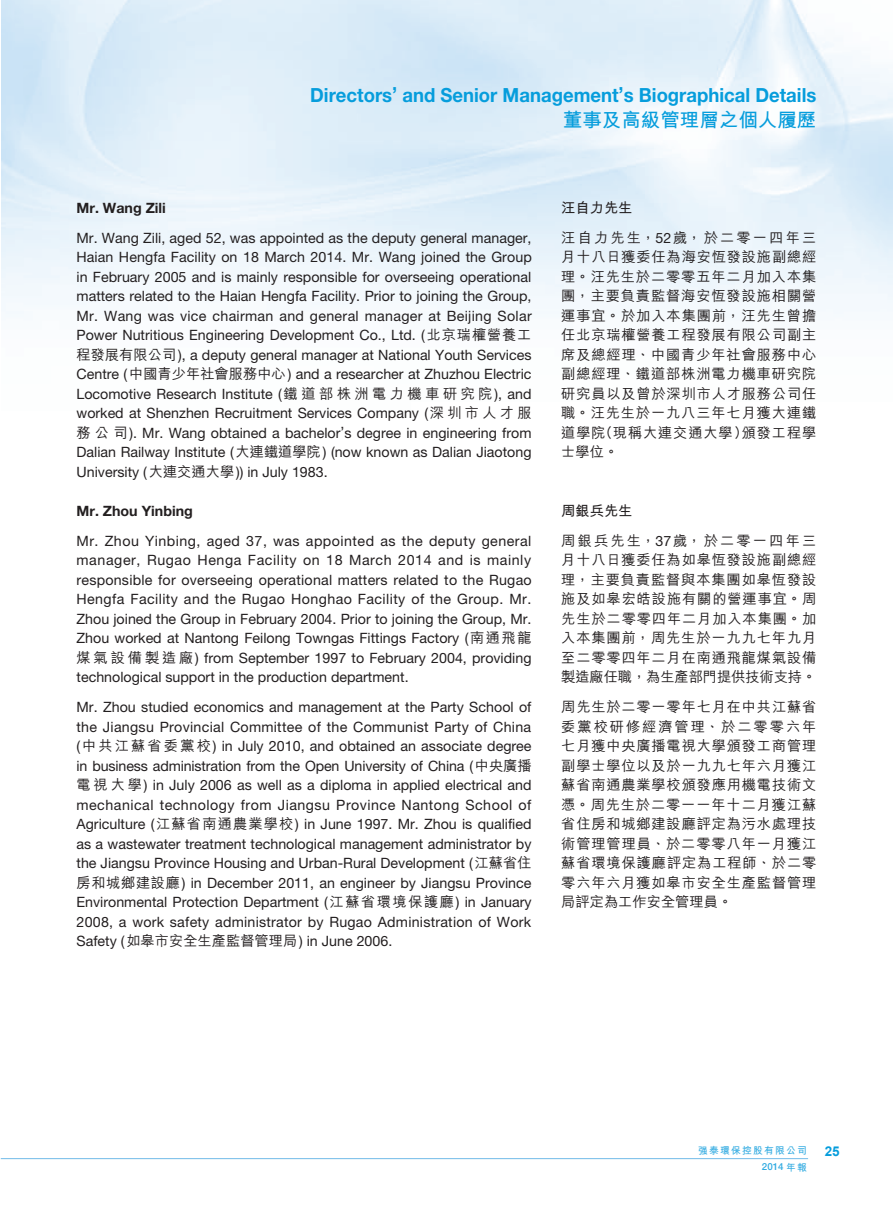
<style>
.page{position:relative;width:893px;height:1212px;background:#fff}
.page>*{position:absolute;margin:0;border:0;box-sizing:border-box;transform-origin:0 0}
.t1{font:700 19.5px "Helvetica Neue LT Std";color:#069ddc;scale:.95 1}
.t2{font:700 19.5px "M Hei HK";color:#069ddc}
._1__內文{font:14.25px/19.5px "Helvetica Neue LT Std";color:#231f20;text-align:justify}
._1__內文-2{font:500 14.25px/19.5px "M Hei HK";letter-spacing:.055em;color:#231f20;text-align:justify}
._4__副標題{font:700 14.25px "Helvetica Neue LT Std";color:#231f20}
._4__副標題-2{font:700 14.25px "M Hei HK";color:#231f20}
.t3{font:700 13.5px "Arial";color:#069ddc}
.t4{font:700 9.75px "M Hei HK";letter-spacing:.125em;color:#30aae1}
.t5{font:500 9.75px "Helvetica Neue LT Std";color:#30aae1}
.s1{font-family:"M Hei HK";font-weight:500}
.s2{font-weight:700}
.s3{font-family:"Helvetica Neue LT Std";font-weight:400}
.s4{font-family:"M Hei HK";font-weight:700}
</style>
<div class="page">
<hr style="left:1px;top:1158px;width:807px;height:1px;background:#72bbe8">
<h1 class="t1" style="left:310px;top:83px;width:534px">Directors’ and Senior Management’s Biographical Details</h1>
<h1 class="t2" style="left:563px;top:105px;width:255px">董事及高級管理層之個人履歷</h1>
<p class="_4__副標題" style="left:77px;top:199px;width:91px">Mr. Wang Zili</p>
<p class="_1__內文" style="left:77px;top:228px;width:457px">Mr. Wang Zili, aged 52, was appointed as the deputy general manager, Haian Hengfa Facility on 18 March 2014. Mr. Wang joined the Group in February 2005 and is mainly responsible for overseeing operational matters related to the Haian Hengfa Facility. Prior to joining the Group, Mr. Wang was vice chairman and general manager at Beijing Solar Power Nutritious Engineering Development Co., Ltd. (<span class="s1">北京瑞權營養工程發展有限公司</span>), a deputy general manager at National Youth Services Centre (<span class="s1">中國青少年社會服務中心</span>) and a researcher at Zhuzhou Electric Locomotive Research Institute (<span class="s1">鐵道部株洲電力機車研究院</span>), and worked at Shenzhen Recruitment Services Company (<span class="s1">深圳市人才服務公司</span>). Mr. Wang obtained a bachelor’s degree in engineering from Dalian Railway Institute (<span class="s1">大連鐵道學院</span>) (now known as Dalian Jiaotong University (<span class="s1">大連交通大學</span>)) in July 1983.</p>
<p class="_4__副標題" style="left:77px;top:502px;width:118px">Mr. Zhou Yinbing</p>
<p class="_1__內文" style="left:77px;top:531px;width:457px">Mr. Zhou Yinbing, aged 37, was appointed as the deputy general manager, Rugao Henga Facility on 18 March 2014 and is mainly responsible for overseeing operational matters related to the Rugao Hengfa Facility and the Rugao Honghao Facility of the Group. Mr.<br>Zhou joined the Group in February 2004. Prior to joining the Group, Mr.<br>Zhou worked at Nantong Feilong Towngas Fittings Factory (<span class="s1">南通飛龍煤氣設備製造廠</span>) from September 1997 to February 2004, providing technological support in the production department.</p>
<p class="_1__內文" style="left:77px;top:697px;width:457px">Mr. Zhou studied economics and management at the Party School of the Jiangsu Provincial Committee of the Communist Party of China (<span class="s1">中共江蘇省委黨校</span>) in July 2010, and obtained an associate degree in business administration from the Open University of China (<span class="s1">中央廣播電視大學</span>) in July 2006 as well as a diploma in applied electrical and mechanical technology from Jiangsu Province Nantong School of Agriculture (<span class="s1">江蘇省南通農業學校</span>) in June 1997. Mr. Zhou is qualified as a wastewater treatment technological management administrator by the Jiangsu Province Housing and Urban-Rural Development (<span class="s1">江蘇省住房和城鄉建設廳</span>) in December 2011, an engineer by Jiangsu Province Environmental Protection Department (<span class="s1">江蘇省環境保護廳</span>) in January 2008, a work safety administrator by Rugao Administration of Work Safety (<span class="s1">如皋市安全生產監督管理局</span>) in June 2006.</p>
<p class="_4__副標題-2" style="left:561px;top:197px;width:73px">汪自力先生</p>
<p class="_1__內文-2" style="left:561px;top:226px;width:257px">汪自力先生<span class="s2">，</span><span class="s3">52</span>歲<span class="s2">，</span>於二零一四年三月十八日獲委任為海安恆發設施副總經理<span class="s2">。</span>汪先生於二零零五年二月加入本集團<span class="s2">，</span>主要負責監督海安恆發設施相關營運事宜<span class="s2">。</span>於加入本集團前<span class="s2">，</span>汪先生曾擔任北京瑞權營養工程發展有限公司副主席及總經理<span class="s2">、</span>中國青少年社會服務中心副總經理<span class="s2">、</span>鐵道部株洲電力機車研究院研究員以及曾於深圳市人才服務公司任職<span class="s2">。</span>汪先生於一九八三年七月獲大連鐵道學院<span class="s2">（</span>現稱大連交通大學<span class="s2">）</span>頒發工程學士學位<span class="s2">。</span></p>
<p class="_4__副標題-2" style="left:561px;top:500px;width:73px">周銀兵先生</p>
<p class="_1__內文-2" style="left:561px;top:529px;width:257px">周銀兵先生<span class="s2">，</span><span class="s3">37</span>歲<span class="s2">，</span>於二零一四年三月十八日獲委任為如皋恆發設施副總經理<span class="s2">，</span>主要負責監督與本集團如皋恆發設施及如皋宏皓設施有關的營運事宜<span class="s2">。</span>周先生於二零零四年二月加入本集團<span class="s2">。</span>加入本集團前<span class="s2">，</span>周先生於一九九七年九月至二零零四年二月在南通飛龍煤氣設備製造廠任職<span class="s2">，</span>為生產部門提供技術支持<span class="s2">。</span></p>
<p class="_1__內文-2" style="left:561px;top:696px;width:257px">周先生於二零一零年七月在中共江蘇省委黨校研修經濟管理<span class="s2">、</span>於二零零六年七月獲中央廣播電視大學頒發工商管理副學士學位以及於一九九七年六月獲江蘇省南通農業學校頒發應用機電技術文憑<span class="s2">。</span>周先生於二零一一年十二月獲江蘇省住房和城鄉建設廳評定為污水處理技術管理管理員<span class="s2">、</span>於二零零八年一月獲江蘇省環境保護廳評定為工程師<span class="s2">、</span>於二零零六年六月獲如皋市安全生產監督管理局評定為工作安全管理員<span class="s2">。</span></p>
<p class="t4" style="left:698px;top:1143px;width:110px">强泰環保控股有限公司</p>
<p class="t3" style="left:825px;top:1142px;width:17px">25</p>
<p class="t5" style="left:762px;top:1161px;width:46px">2014 <span class="s4">年報</span></p>
</div>
